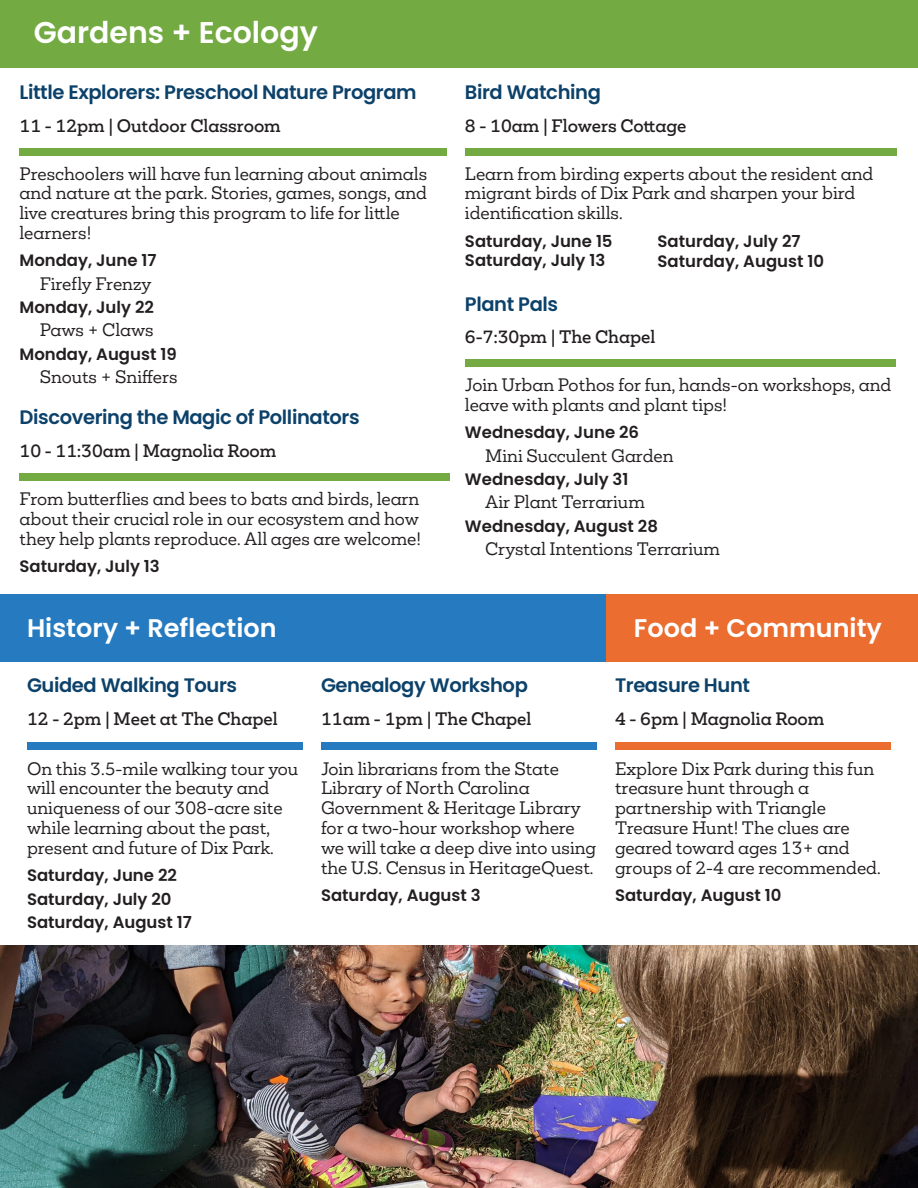
<style>
.page{position:relative;width:918px;height:1188px;background:#fff}
.page>*{position:absolute;margin:0;border:0;box-sizing:border-box;transform-origin:0 0}
.t1{font:600 39px "Poppins";color:#fff}
.t2{font:600 30px "Poppins";color:#fff}
.t3{font:600 25.5px "Poppins";color:#fff}
.t4{font:600 19.5px "Poppins";letter-spacing:-.02em;color:#0c416a}
.t5{font:500 16.5px/19.8px "Mokoko VF";color:#231f20}
.t6{font:600 16.5px "Poppins";color:#231f20}
</style>
<div class="page">
<div style="left:0;top:0;width:918px;height:68px;background:#74aa42"></div>
<div style="left:465px;top:148px;width:431px;height:8px;background:#74aa42"></div>
<div style="left:20px;top:473px;width:430px;height:8px;background:#74aa42"></div>
<div style="left:465px;top:359px;width:431px;height:8px;background:#74aa42"></div>
<div style="left:20px;top:148px;width:427px;height:8px;background:#74aa42"></div>
<div style="left:0;top:594px;width:607px;height:68px;background:#267bc0"></div>
<div style="left:607px;top:594px;width:311px;height:68px;background:#eb6d30"></div>
<div style="left:27px;top:742px;width:276px;height:8px;background:#267bc0"></div>
<div style="left:615px;top:742px;width:276px;height:8px;background:#eb6d30"></div>
<div style="left:321px;top:742px;width:276px;height:8px;background:#267bc0"></div>
<img style="left:0;top:945px;width:918px;height:243px">
<p class="t1" style="left:40px;top:2px;width:371px">Gardens + Ecology</p>
<p class="t2" style="left:34px;top:16px;width:286px">Gardens + Ecology</p>
<p class="t4" style="left:20px;top:81px;width:399px">Little Explorers: Preschool Nature Program</p>
<p class="t5" style="left:20px;top:116px;width:263px">11 - 12pm | Outdoor Classroom</p>
<p class="t5" style="left:20px;top:163px;width:409px">Preschoolers will have fun learning about animals and nature at the park. Stories, games, songs, and live creatures bring this program to life for little learners!</p>
<p class="t6" style="left:20px;top:251px;width:139px">Monday, June 17</p>
<p class="t5" style="left:40px;top:274px;width:113px">Firefly Frenzy</p>
<p class="t6" style="left:20px;top:298px;width:136px">Monday, July 22</p>
<p class="t5" style="left:40px;top:320px;width:116px">Paws + Claws</p>
<p class="t6" style="left:20px;top:344px;width:159px">Monday, August 19</p>
<p class="t5" style="left:40px;top:367px;width:139px">Snouts + Sniffers</p>
<p class="t4" style="left:20px;top:406px;width:342px">Discovering the Magic of Pollinators</p>
<p class="t5" style="left:20px;top:441px;width:258px">10 - 11:30am | Magnolia Room</p>
<p class="t5" style="left:20px;top:489px;width:403px">From butterflies and bees to bats and birds, learn about their crucial role in our ecosystem and how they help plants reproduce. All ages are welcome!</p>
<p class="t6" style="left:20px;top:557px;width:142px">Saturday, July 13</p>
<p class="t4" style="left:465px;top:81px;width:137px">Bird Watching</p>
<p class="t5" style="left:465px;top:116px;width:223px">8 - 10am | Flowers Cottage</p>
<p class="t5" style="left:465px;top:163px;width:410px">Learn from birding experts about the resident and migrant birds of Dix Park and sharpen your bird identification skills.</p>
<p class="t6" style="left:465px;top:231px;width:149px">Saturday, June 15</p>
<p class="t6" style="left:465px;top:251px;width:142px">Saturday, July 13</p>
<p class="t6" style="left:658px;top:231px;width:145px">Saturday, July 27</p>
<p class="t6" style="left:658px;top:251px;width:168px">Saturday, August 10</p>
<p class="t4" style="left:465px;top:292px;width:95px">Plant Pals</p>
<p class="t5" style="left:465px;top:327px;width:192px">6-7:30pm | The Chapel</p>
<p class="t5" style="left:465px;top:375px;width:428px">Join Urban Pothos for fun, hands-on workshops, and leave with plants and plant tips!</p>
<p class="t6" style="left:465px;top:423px;width:176px">Wednesday, June 26</p>
<p class="t5" style="left:485px;top:446px;width:190px">Mini Succulent Garden</p>
<p class="t6" style="left:465px;top:470px;width:165px">Wednesday, July 31</p>
<p class="t5" style="left:485px;top:492px;width:161px">Air Plant Terrarium</p>
<p class="t6" style="left:465px;top:516px;width:195px">Wednesday, August 28</p>
<p class="t5" style="left:485px;top:539px;width:236px">Crystal Intentions Terrarium</p>
<p class="t1" style="left:40px;top:603px;width:383px">History + Reflection</p>
<p class="t3" style="left:27px;top:613px;width:251px">History + Reflection</p>
<p class="t3" style="left:634px;top:613px;width:250px">Food + Community</p>
<p class="t4" style="left:27px;top:674px;width:212px">Guided Walking Tours</p>
<p class="t5" style="left:27px;top:709px;width:252px">12 - 2pm | Meet at The Chapel</p>
<p class="t5" style="left:27px;top:759px;width:273px">On this 3.5-mile walking tour you will encounter the beauty and uniqueness of our 308-acre site while learning about the past, present and future of Dix Park.</p>
<p class="t6" style="left:27px;top:866px;width:151px">Saturday, June 22</p>
<p class="t6" style="left:27px;top:889px;width:146px">Saturday, July 20</p>
<p class="t6" style="left:27px;top:913px;width:166px">Saturday, August 17</p>
<p class="t4" style="left:321px;top:674px;width:208px">Genealogy Workshop</p>
<p class="t5" style="left:321px;top:709px;width:212px">11am - 1pm | The Chapel</p>
<p class="t5" style="left:321px;top:759px;width:277px">Join librarians from the State<br>Library of North Carolina<br>Government &amp; Heritage Library for a two-hour workshop where we will take a deep dive into using the U.S. Census in HeritageQuest.</p>
<p class="t6" style="left:321px;top:886px;width:161px">Saturday, August 3</p>
<p class="t4" style="left:615px;top:674px;width:137px">Treasure Hunt</p>
<p class="t5" style="left:615px;top:709px;width:211px">4 - 6pm | Magnolia Room</p>
<p class="t5" style="left:615px;top:759px;width:267px">Explore Dix Park during this fun treasure hunt through a partnership with Triangle<br>Treasure Hunt! The clues are geared toward ages 13+ and groups of 2-4 are recommended.</p>
<p class="t6" style="left:615px;top:886px;width:168px">Saturday, August 10</p>
</div>
